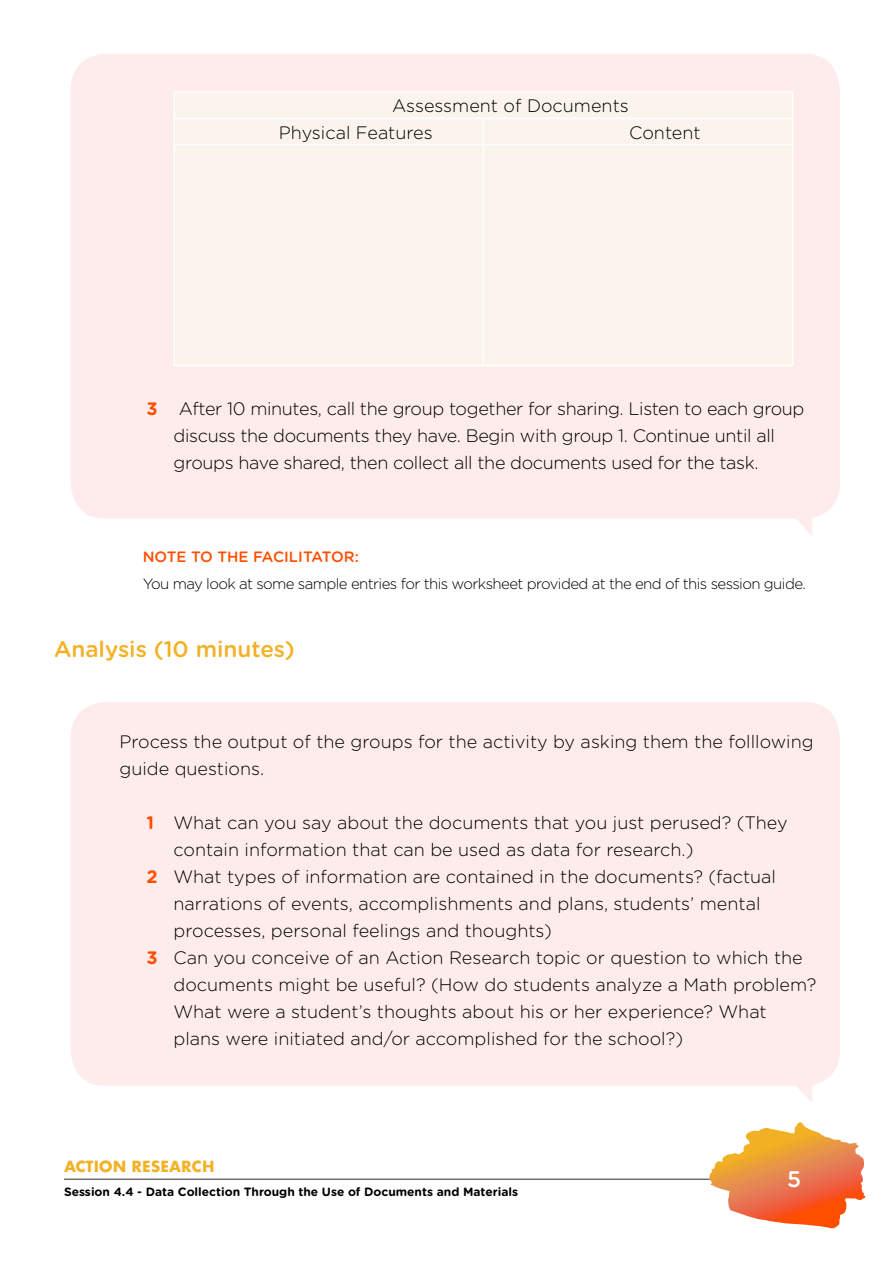
<style>
.page{position:relative;width:894px;height:1263px;background:#fff}
.page>*{position:absolute;margin:0;border:0;box-sizing:border-box;transform-origin:0 0}
.t1{font:500 22.5px "Gotham Rounded";color:#f3b125}
.t2{font:500 22.5px "Gotham Rounded";color:#fff}
.t3{font:300 18px/26.4px "Gotham Rounded";color:#000}
.t4{font:300 18px/27px "Gotham Rounded";letter-spacing:-.02em;color:#000}
.t5{font:300 15px "Gotham Rounded";letter-spacing:-.04em;color:#000}
.t6{font:500 15px "Gotham Rounded";color:#ff4e00}
.t7{font:700 15px "Futura";color:#f3b125}
.t8{font:700 12px "Gotham Rounded";color:#000}
.s1{font-weight:700;color:#ff4e00}
</style>
<div class="page">
<hr style="left:64px;top:1178px;width:673px;height:2px;background:#6d6e71">
<svg style="left:708px;top:1122px;width:157px;height:104px"></svg>
<svg style="left:71px;top:54px;width:768px;height:481px;background:#fdedec"></svg>
<div style="left:71px;top:702px;width:768px;height:401px;background:#fdeceb"></div>
<div style="left:175px;top:93px;width:616px;height:272px;background:#fbf4ec"></div>
<hr style="left:173px;top:93px;width:2px;height:25px;background:#fff">
<hr style="left:791px;top:93px;width:2px;height:25px;background:#fff">
<hr style="left:173px;top:118px;width:310px;height:1px;background:#fff">
<hr style="left:173px;top:119px;width:2px;height:25px;background:#fff">
<hr style="left:483px;top:118px;width:310px;height:1px;background:#fff">
<hr style="left:482px;top:119px;width:2px;height:25px;background:#fff">
<hr style="left:791px;top:119px;width:2px;height:25px;background:#fff">
<hr style="left:173px;top:144px;width:310px;height:2px;background:#fff">
<hr style="left:173px;top:146px;width:2px;height:219px;background:#fff">
<hr style="left:483px;top:144px;width:310px;height:2px;background:#fff">
<hr style="left:482px;top:146px;width:2px;height:219px;background:#fff">
<hr style="left:791px;top:146px;width:2px;height:219px;background:#fff">
<hr style="left:173px;top:365px;width:310px;height:1px;background:#fff">
<hr style="left:483px;top:365px;width:310px;height:1px;background:#fff">
<hr style="left:173px;top:91px;width:310px;height:2px;background:#fff">
<hr style="left:483px;top:91px;width:310px;height:2px;background:#fff">
<p class="t3" style="left:279px;top:92px;width:351px;text-indent:113px">Assessment of Documents<br>Physical Features</p>
<p class="t3" style="left:629px;top:118px;width:73px">Content</p>
<p class="t4" style="left:173px;top:394px;width:632px;text-indent:-27px"><span class="s1">3</span> After 10 minutes, call the group together for sharing. Listen to each group discuss the documents they have. Begin with group 1. Continue until all groups have shared, then collect all the documents used for the task.</p>
<p class="t6" style="left:143px;top:546px;width:218px">NOTE TO THE FACILITATOR:</p>
<p class="t5" style="left:143px;top:574px;width:664px">You may look at some sample entries for this worksheet provided at the end of this session guide.</p>
<p class="t1" style="left:54px;top:633px;width:242px">Analysis (10 minutes)</p>
<p class="t3" style="left:119px;top:727px;width:695px;line-height:27px">Process the output of the groups for the activity by asking them the folllowing guide questions.</p>
<p class="t3" style="left:146px;top:809px;width:642px"><span class="s1">1</span> What can you say about the documents that you just perused? (They</p>
<p class="t3" style="left:173px;top:836px;width:521px">contain information that can be used as data for research.)</p>
<p class="t3" style="left:146px;top:863px;width:631px"><span class="s1">2</span> What types of information are contained in the documents? (factual</p>
<p class="t3" style="left:173px;top:890px;width:588px">narrations of events, accomplishments and plans, students’ mental</p>
<p class="t3" style="left:173px;top:917px;width:380px">processes, personal feelings and thoughts)</p>
<p class="t3" style="left:146px;top:944px;width:657px"><span class="s1">3</span> Can you conceive of an Action Research topic or question to which the</p>
<p class="t3" style="left:173px;top:971px;width:644px">documents might be useful? (How do students analyze a Math problem?</p>
<p class="t3" style="left:173px;top:998px;width:594px">What were a student’s thoughts about his or her experience? What</p>
<p class="t3" style="left:173px;top:1025px;width:511px">plans were initiated and/or accomplished for the school?)</p>
<p class="t7" style="left:64px;top:1155px;width:152px">ACTION RESEARCH</p>
<p class="t8" style="left:64px;top:1183px;width:455px">Session 4.4 - Data Collection Through the Use of Documents and Materials</p>
<p class="t2" style="left:786px;top:1162px;width:16px">5</p>
</div>
